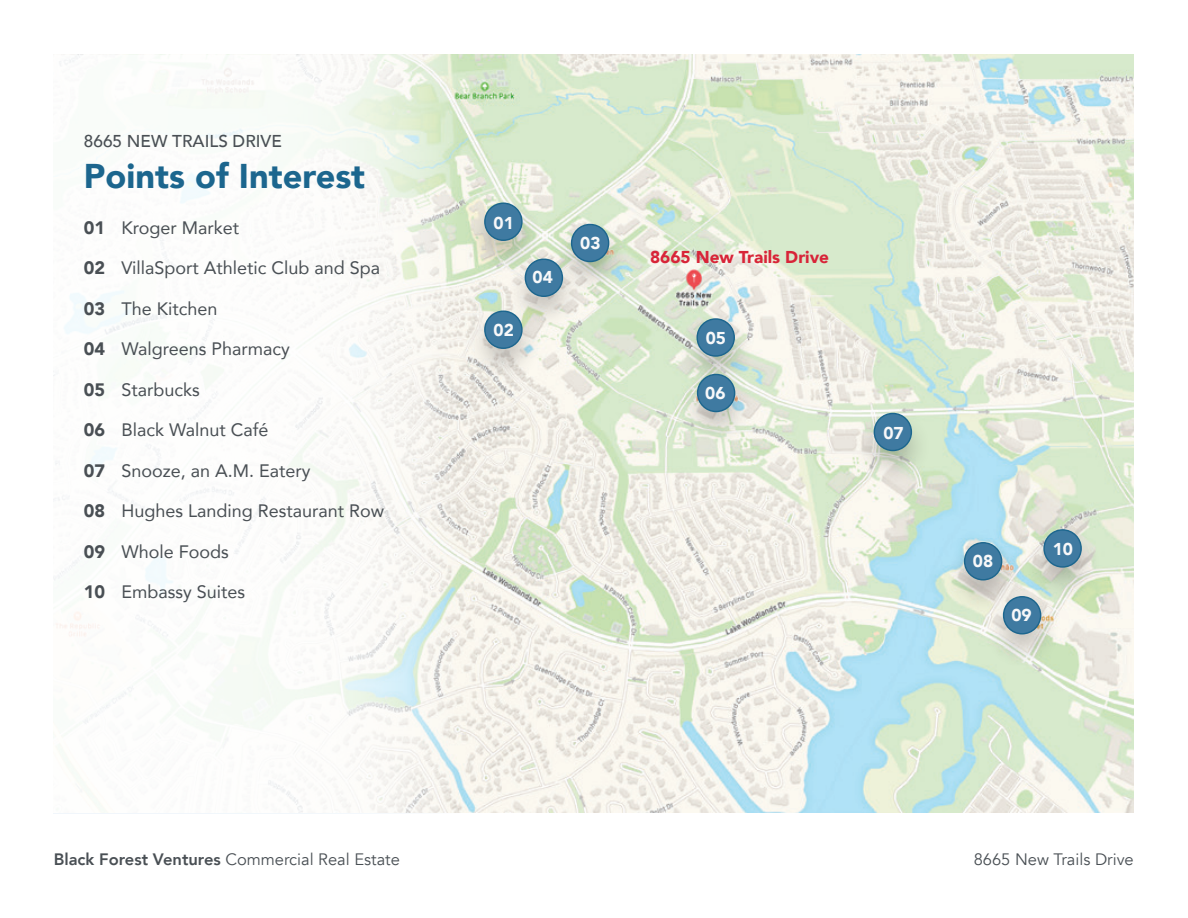
<style>
.page{position:relative;width:1188px;height:918px;background:#fff}
.page>*{position:absolute;margin:0;border:0;box-sizing:border-box;transform-origin:0 0}
.t1{font:900 34.35px "Avenir";color:#1c668e}
.t2{font:18px "Avenir";color:#494f54}
.t3{font:900 17.1px "Avenir";color:#f8f8f9}
.t4{font:900 17.1px "Avenir";color:#d82438}
.t5{font:500 17.1px "Avenir";color:#494f54}
.t6{font:16.5px "Avenir";color:#494f54}
.s1{font-weight:900}
.s2{font-weight:800}
</style>
<div class="page">
<img style="left:460px;top:54px;width:674px;height:758px">
<img style="left:54px;top:54px;width:406px;height:759px">
<div style="left:464px;top:196px;width:79px;height:80px;background:#231f20;opacity:.25"></div>
<div style="left:485px;top:203px;width:37px;height:37px;background:#3f7aa1;border-radius:50%"></div>
<div style="left:484px;top:202px;width:39px;height:39px;border:1px solid #1c668e;border-radius:50%"></div>
<div style="left:464px;top:304px;width:79px;height:80px;background:#231f20;opacity:.25"></div>
<div style="left:485px;top:311px;width:37px;height:37px;background:#3f7aa1;border-radius:50%"></div>
<div style="left:484px;top:310px;width:39px;height:39px;border:1px solid #1c668e;border-radius:50%"></div>
<div style="left:550px;top:218px;width:80px;height:79px;background:#231f20;opacity:.25"></div>
<div style="left:572px;top:224px;width:37px;height:38px;background:#3f7aa1;border-radius:50%"></div>
<div style="left:571px;top:224px;width:38px;height:38px;border:1px solid #1c668e;border-radius:50%"></div>
<div style="left:504px;top:252px;width:80px;height:80px;background:#231f20;opacity:.25"></div>
<div style="left:525px;top:259px;width:37px;height:37px;background:#3f7aa1;border-radius:50%"></div>
<div style="left:525px;top:259px;width:38px;height:38px;border:1px solid #1c668e;border-radius:50%"></div>
<div style="left:676px;top:312px;width:79px;height:79px;background:#231f20;opacity:.25"></div>
<div style="left:697px;top:319px;width:37px;height:37px;background:#3f7aa1;border-radius:50%"></div>
<div style="left:696px;top:318px;width:39px;height:39px;border:1px solid #1c668e;border-radius:50%"></div>
<div style="left:676px;top:368px;width:80px;height:79px;background:#231f20;opacity:.25"></div>
<div style="left:698px;top:374px;width:37px;height:38px;background:#3f7aa1;border-radius:50%"></div>
<div style="left:697px;top:374px;width:38px;height:38px;border:1px solid #1c668e;border-radius:50%"></div>
<div style="left:982px;top:590px;width:80px;height:79px;background:#231f20;opacity:.25"></div>
<div style="left:1004px;top:597px;width:37px;height:37px;background:#3f7aa1;border-radius:50%"></div>
<div style="left:1003px;top:596px;width:38px;height:39px;border:1px solid #1c668e;border-radius:50%"></div>
<div style="left:853px;top:406px;width:80px;height:80px;background:#231f20;opacity:.25"></div>
<div style="left:874px;top:413px;width:37px;height:38px;background:#3f7aa1;border-radius:50%"></div>
<div style="left:874px;top:413px;width:38px;height:38px;border:1px solid #1c668e;border-radius:50%"></div>
<div style="left:943px;top:536px;width:80px;height:79px;background:#231f20;opacity:.25"></div>
<div style="left:965px;top:543px;width:37px;height:37px;background:#3f7aa1;border-radius:50%"></div>
<div style="left:964px;top:542px;width:38px;height:38px;border:1px solid #1c668e;border-radius:50%"></div>
<div style="left:1023px;top:523px;width:79px;height:79px;background:#231f20;opacity:.25"></div>
<div style="left:1044px;top:530px;width:37px;height:37px;background:#3f7aa1;border-radius:50%"></div>
<div style="left:1043px;top:529px;width:39px;height:39px;border:1px solid #1c668e;border-radius:50%"></div>
<p class="t5" style="left:84px;top:126px;width:199px">8665 NEW TRAILS DRIVE</p>
<h1 class="t1" style="left:84px;top:147px;width:283px">Points of Interest</h1>
<p class="t2" style="left:84px;top:213px;width:157px"><span class="s1">01</span> Kroger Market</p>
<p class="t2" style="left:84px;top:254px;width:298px"><span class="s1">02</span> VillaSport Athletic Club and Spa</p>
<p class="t2" style="left:84px;top:294px;width:135px"><span class="s1">03</span> The Kitchen</p>
<p class="t2" style="left:84px;top:335px;width:207px"><span class="s1">04</span> Walgreens Pharmacy</p>
<p class="t2" style="left:84px;top:375px;width:117px"><span class="s1">05</span> Starbucks</p>
<p class="t2" style="left:84px;top:416px;width:186px"><span class="s1">06</span> Black Walnut Café</p>
<p class="t2" style="left:84px;top:456px;width:228px"><span class="s1">07</span> Snooze, an A.M. Eatery</p>
<p class="t2" style="left:84px;top:497px;width:302px"><span class="s1">08</span> Hughes Landing Restaurant Row</p>
<p class="t2" style="left:84px;top:537px;width:146px"><span class="s1">09</span> Whole Foods</p>
<p class="t2" style="left:84px;top:578px;width:163px"><span class="s1">10</span> Embassy Suites</p>
<p class="t3" style="left:494px;top:208px;width:22px">01</p>
<p class="t3" style="left:494px;top:316px;width:22px">02</p>
<p class="t3" style="left:533px;top:263px;width:22px">04</p>
<p class="t3" style="left:580px;top:229px;width:22px">03</p>
<p class="t4" style="left:650px;top:243px;width:181px">8665 New Trails Drive</p>
<p class="t3" style="left:706px;top:323px;width:22px">05</p>
<p class="t3" style="left:705px;top:378px;width:22px">06</p>
<p class="t3" style="left:883px;top:418px;width:22px">07</p>
<p class="t3" style="left:973px;top:547px;width:22px">08</p>
<p class="t3" style="left:1012px;top:600px;width:22px">09</p>
<p class="t3" style="left:1053px;top:534px;width:22px">10</p>
<p class="t6" style="left:54px;top:849px;width:348px"><span class="s2">Black Forest Ventures</span> Commercial Real Estate</p>
<p class="t6" style="left:974px;top:849px;width:162px">8665 New Trails Drive</p>
</div>
